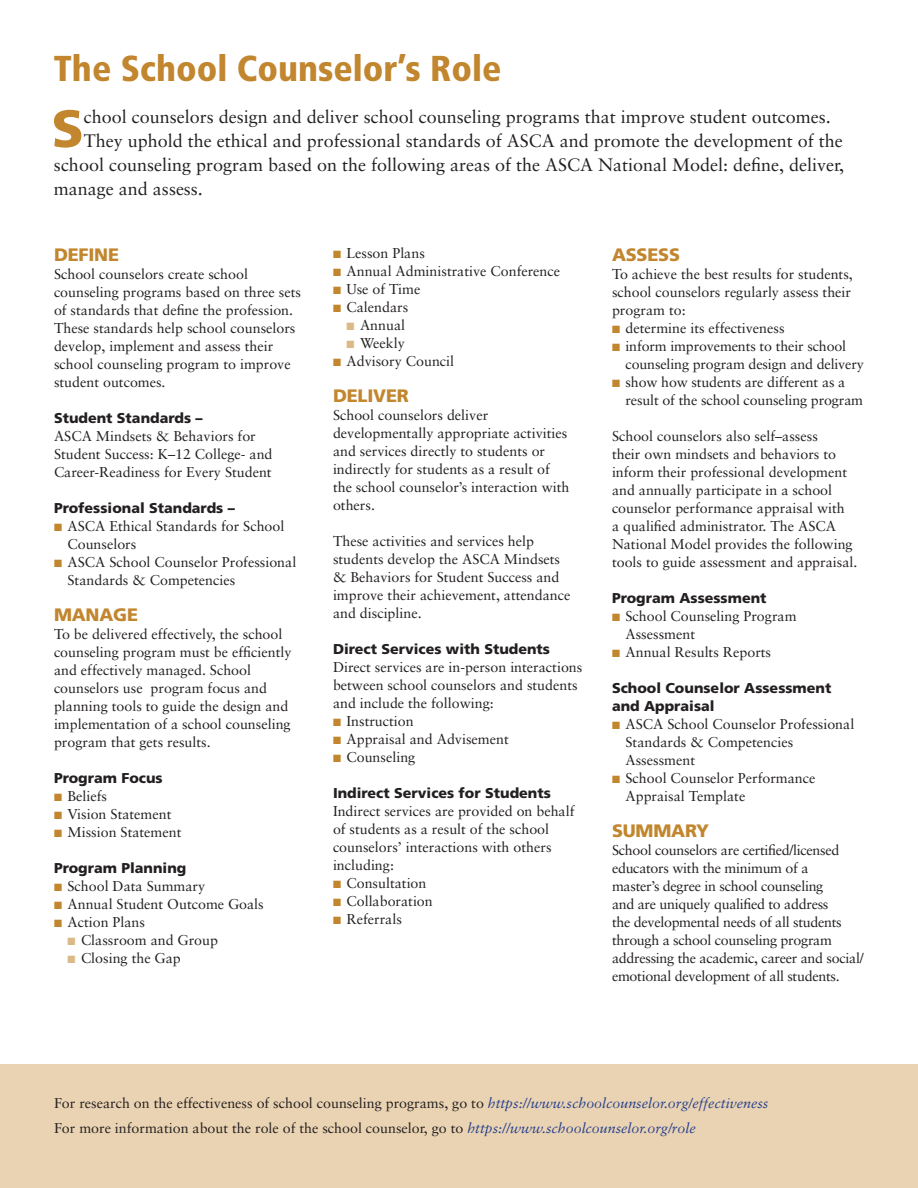
<style>
.page{position:relative;width:918px;height:1188px;background:#fff}
.page>*{position:absolute;margin:0;border:0;box-sizing:border-box;transform-origin:0 0}
.Intro_Text{font:900 52.35px "Frutiger";color:#c1862e}
.t1{font:900 condensed 36px "Frutiger";color:#c1862e}
.Intro_Text-2{font:18px "Sabon";color:#231f20}
.Subhead_Caps{font:900 18px "Frutiger";letter-spacing:-.01em;color:#c1862e}
.Body{font:14.25px/18px "Sabon";color:#231f20}
.Body-2{font:14.25px/18px "Sabon";letter-spacing:-.02em;color:#231f20}
.Subhead{font:900 14.25px/18px "Frutiger";color:#231f20}
.s1{color:#c1862e}
.s2{color:#dcba88}
.s3{font-style:italic;color:#253f8e}
</style>
<div class="page">
<div style="left:0;top:1064px;width:918px;height:124px;background:#ead3b2"></div>
<p class="t1" style="left:54px;top:47px;width:449px">The School Counselor’s Role</p>
<p class="Intro_Text" style="left:52px;top:97px;width:34px">S</p>
<p class="Intro_Text-2" style="left:84px;top:106px;width:749px">chool counselors design and deliver school counseling programs that improve student outcomes.</p>
<p class="Intro_Text-2" style="left:84px;top:130px;width:761px">They uphold the ethical and professional standards of ASCA and promote the development of the</p>
<p class="Intro_Text-2" style="left:54px;top:154px;width:792px">school counseling program based on the following areas of the ASCA National Model: define, deliver,</p>
<p class="Intro_Text-2" style="left:54px;top:178px;width:151px">manage and assess.</p>
<p class="Subhead_Caps" style="left:54px;top:244px;width:67px">DEFINE</p>
<p class="Body" style="left:54px;top:265px;width:249px">School counselors create school counseling programs based on three sets of standards that define the profession.<br>These standards help school counselors develop, implement and assess their school counseling program to improve student outcomes.</p>
<p class="Subhead" style="left:54px;top:409px;width:150px">Student Standards –</p>
<p class="Body" style="left:54px;top:427px;width:220px">ASCA Mindsets &amp; Behaviors for<br>Student Success: K–12 College- and<br>Career-Readiness for Every Student</p>
<p class="Subhead" style="left:54px;top:499px;width:182px">Professional Standards –</p>
<p class="Body" style="left:68px;top:517px;width:218px;text-indent:-14px"><span class="s1">■</span> ASCA Ethical Standards for School<br>Counselors</p>
<p class="Body" style="left:68px;top:553px;width:230px;text-indent:-14px"><span class="s1">■</span> ASCA School Counselor Professional<br>Standards &amp; Competencies</p>
<p class="Subhead_Caps" style="left:54px;top:604px;width:86px">MANAGE</p>
<p class="Body" style="left:54px;top:625px;width:239px">To be delivered effectively, the school counseling program must be efficiently and effectively managed. School counselors use program focus and planning tools to guide the design and implementation of a school counseling program that gets results.</p>
<p class="Subhead" style="left:54px;top:769px;width:110px">Program Focus</p>
<p class="Body" style="left:54px;top:787px;width:55px"><span class="s1">■</span> Beliefs</p>
<p class="Body" style="left:54px;top:805px;width:119px"><span class="s1">■</span> Vision Statement</p>
<p class="Body" style="left:54px;top:823px;width:129px"><span class="s1">■</span> Mission Statement</p>
<p class="Subhead" style="left:54px;top:859px;width:134px">Program Planning</p>
<p class="Body" style="left:54px;top:877px;width:153px"><span class="s1">■</span> School Data Summary</p>
<p class="Body" style="left:54px;top:895px;width:211px"><span class="s1">■</span> Annual Student Outcome Goals</p>
<p class="Body" style="left:54px;top:913px;width:93px"><span class="s1">■</span> Action Plans</p>
<p class="Body" style="left:68px;top:931px;width:152px"><span class="s2">■</span> Classroom and Group</p>
<p class="Body" style="left:68px;top:949px;width:115px"><span class="s2">■</span> Closing the Gap</p>
<p class="Body" style="left:333px;top:243px;width:93px"><span class="s1">■</span> Lesson Plans</p>
<p class="Body" style="left:333px;top:261px;width:229px"><span class="s1">■</span> Annual Administrative Conference</p>
<p class="Body" style="left:333px;top:279px;width:89px"><span class="s1">■</span> Use of Time</p>
<p class="Body" style="left:333px;top:297px;width:77px"><span class="s1">■</span> Calendars</p>
<p class="Body" style="left:346px;top:315px;width:60px"><span class="s2">■</span> Annual</p>
<p class="Body" style="left:346px;top:333px;width:60px"><span class="s2">■</span> Weekly</p>
<p class="Body" style="left:333px;top:351px;width:123px"><span class="s1">■</span> Advisory Council</p>
<p class="Subhead_Caps" style="left:333px;top:384px;width:77px">DELIVER</p>
<p class="Body" style="left:333px;top:405px;width:238px">School counselors deliver developmentally appropriate activities and services directly to students or indirectly for students as a result of the school counselor’s interaction with others.</p>
<p class="Body" style="left:333px;top:531px;width:239px">These activities and services help students develop the ASCA Mindsets &amp; Behaviors for Student Success and improve their achievement, attendance and discipline.</p>
<p class="Subhead" style="left:333px;top:640px;width:219px">Direct Services with Students</p>
<p class="Body" style="left:333px;top:657px;width:251px">Direct services are in-person interactions between school counselors and students and include the following:</p>
<p class="Body" style="left:333px;top:711px;width:82px"><span class="s1">■</span> Instruction</p>
<p class="Body" style="left:333px;top:729px;width:177px"><span class="s1">■</span> Appraisal and Advisement</p>
<p class="Body" style="left:333px;top:747px;width:84px"><span class="s1">■</span> Counseling</p>
<p class="Subhead" style="left:333px;top:784px;width:219px">Indirect Services for Students</p>
<p class="Body" style="left:333px;top:801px;width:243px">Indirect services are provided on behalf of students as a result of the school counselors’ interactions with others including:</p>
<p class="Body" style="left:333px;top:873px;width:95px"><span class="s1">■</span> Consultation</p>
<p class="Body" style="left:333px;top:891px;width:101px"><span class="s1">■</span> Collaboration</p>
<p class="Body" style="left:333px;top:909px;width:70px"><span class="s1">■</span> Referrals</p>
<p class="Subhead_Caps" style="left:612px;top:244px;width:70px">ASSESS</p>
<p class="Body" style="left:612px;top:265px;width:242px">To achieve the best results for students, school counselors regularly assess their program to:</p>
<p class="Body" style="left:612px;top:319px;width:174px"><span class="s1">■</span> determine its effectiveness</p>
<p class="Body" style="left:626px;top:337px;width:240px;text-indent:-14px"><span class="s1">■</span> inform improvements to their school counseling program design and delivery</p>
<p class="Body" style="left:626px;top:373px;width:239px;text-indent:-14px"><span class="s1">■</span> show how students are different as a result of the school counseling program</p>
<p class="Body" style="left:612px;top:427px;width:247px">School counselors also self–assess<br>their own mindsets and behaviors to inform their professional development and annually participate in a school counselor performance appraisal with<br>a qualified administrator. The ASCA National Model provides the following tools to guide assessment and appraisal.</p>
<p class="Subhead" style="left:612px;top:589px;width:156px">Program Assessment</p>
<p class="Body" style="left:626px;top:607px;width:173px;text-indent:-14px"><span class="s1">■</span> School Counseling Program<br>Assessment</p>
<p class="Body" style="left:612px;top:643px;width:161px"><span class="s1">■</span> Annual Results Reports</p>
<p class="Subhead" style="left:612px;top:679px;width:221px">School Counselor Assessment and Appraisal</p>
<p class="Body" style="left:626px;top:715px;width:230px;text-indent:-14px"><span class="s1">■</span> ASCA School Counselor Professional<br>Standards &amp; Competencies<br>Assessment</p>
<p class="Body" style="left:626px;top:769px;width:192px;text-indent:-14px"><span class="s1">■</span> School Counselor Performance<br>Appraisal Template</p>
<p class="Subhead_Caps" style="left:612px;top:820px;width:99px">SUMMARY</p>
<p class="Body-2" style="left:612px;top:841px;width:253px">School counselors are certified/licensed educators with the minimum of a<br>master’s degree in school counseling<br>and are uniquely qualified to address<br>the developmental needs of all students through a school counseling program addressing the academic, career and social/ emotional development of all students.</p>
<p class="Body" style="left:54px;top:1094px;width:716px">For research on the effectiveness of school counseling programs, go to <span class="s3">https://www.schoolcounselor.org/effectiveness</span></p>
<p class="Body" style="left:54px;top:1119px;width:643px">For more information about the role of the school counselor, go to <span class="s3">https://www.schoolcounselor.org/role</span></p>
</div>
